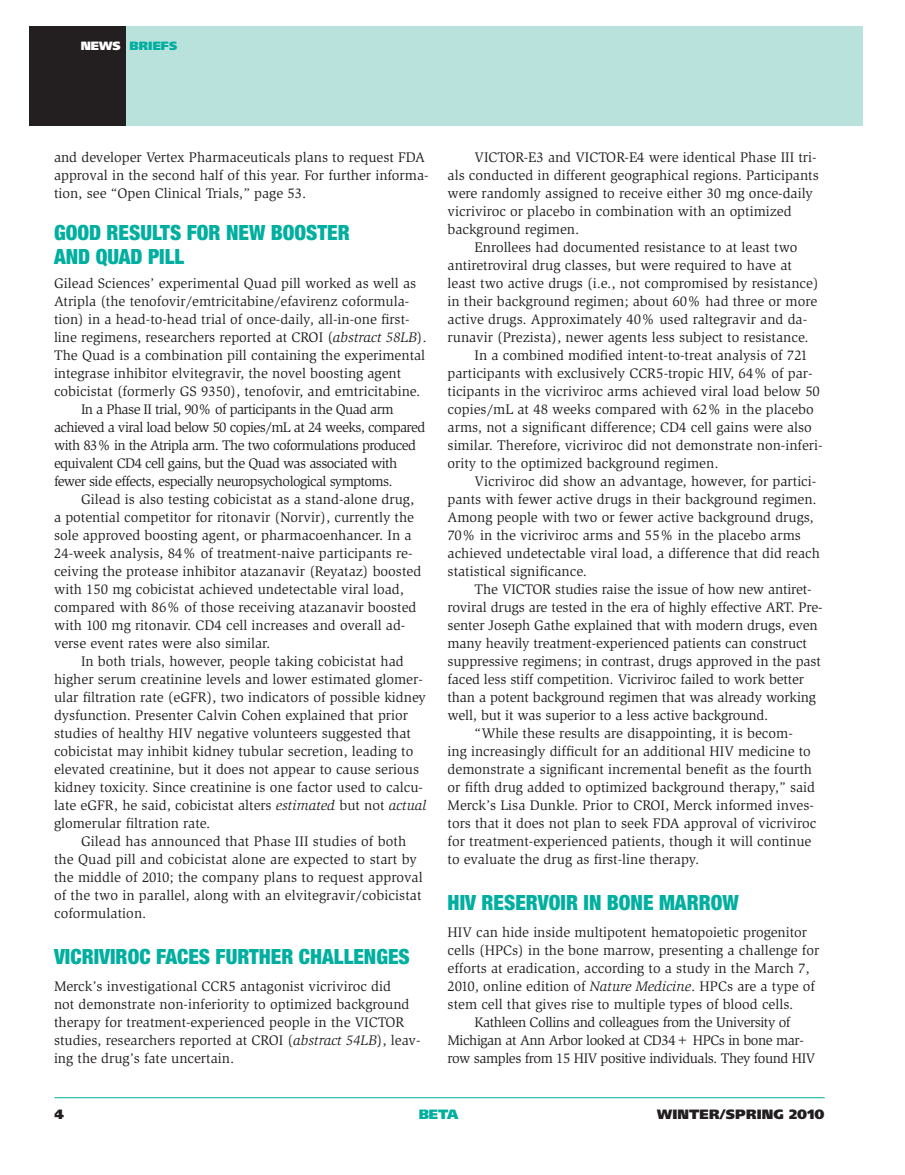
<style>
.page{position:relative;width:905px;height:1175px;background:#fff}
.page>*{position:absolute;margin:0;border:0;box-sizing:border-box;transform-origin:0 0}
.t1{font:900 condensed 21px/24px "Helvetica Neue";color:#00af9f}
.t2{font:14.25px/18px "Slimbach";color:#231f20}
.t3{font:14.25px "Slimbach";letter-spacing:-.04em;color:#231f20}
.t4{font:14.25px "Slimbach";letter-spacing:-.03em;color:#231f20}
.t5{font:900 13.5px "Frutiger";letter-spacing:.01em;color:#231f20}
.t6{font:900 13.5px "Frutiger";color:#00af9f}
.t7{font:900 12px "Frutiger";color:#00af9f}
.s1{color:#fff}
.s2{font-style:italic}
</style>
<div class="page">
<div style="left:30px;top:27px;width:96px;height:99px;background:#231f20"></div>
<div style="left:126px;top:27px;width:736px;height:99px;background:#b9e2dd"></div>
<hr style="left:54px;top:1097px;width:770px;height:1px;background:#00af9f">
<p class="t7" style="left:81px;top:38px;width:98px"><span class="s1">NEWS</span> BRIEFS</p>
<p class="t2" style="left:54px;top:149px;width:376px">and developer Vertex Pharmaceuticals plans to request FDA approval in the second half of this year. For further informa&shy;tion, see “Open Clinical Trials,” page 53.</p>
<h1 class="t1" style="left:54px;top:220px;width:296px">GOOD RESULTS FOR NEW BOOSTER<br>AND QUAD PILL</h1>
<p class="t2" style="left:54px;top:275px;width:363px">Gilead Sciences’ experimental Quad pill worked as well as</p>
<p class="t2" style="left:54px;top:293px;width:357px">Atripla (the tenofovir/emtricitabine/efavirenz coformula-</p>
<p class="t2" style="left:54px;top:311px;width:357px">tion) in a head-to-head trial of once-daily, all-in-one first-</p>
<p class="t2" style="left:54px;top:329px;width:374px">line regimens, researchers reported at CROI (<span class="s2">abstract 58LB</span>).</p>
<p class="t2" style="left:54px;top:347px;width:372px">The Quad is a combination pill containing the experimental</p>
<p class="t2" style="left:54px;top:365px;width:349px">integrase inhibitor elvitegravir, the novel boosting agent</p>
<p class="t2" style="left:54px;top:382px;width:368px">cobicistat (formerly GS 9350), tenofovir, and emtricitabine.</p>
<p class="t3" style="left:81px;top:401px;width:314px">In a Phase II trial, 90% of participants in the Quad arm</p>
<p class="t3" style="left:54px;top:419px;width:373px">achieved a viral load below 50 copies/mL at 24 weeks, compared</p>
<p class="t3" style="left:54px;top:437px;width:363px">with 83% in the Atripla arm. The two coformulations produced</p>
<p class="t3" style="left:54px;top:455px;width:345px">equivalent CD4 cell gains, but the Quad was associated with</p>
<p class="t3" style="left:54px;top:473px;width:340px">fewer side effects, especially neuropsychological symptoms.</p>
<p class="t2" style="left:81px;top:490px;width:334px">Gilead is also testing cobicistat as a stand-alone drug,</p>
<p class="t2" style="left:54px;top:508px;width:361px">a potential competitor for ritonavir (Norvir), currently the</p>
<p class="t2" style="left:54px;top:526px;width:359px">sole approved boosting agent, or pharmacoenhancer. In a</p>
<p class="t2" style="left:54px;top:544px;width:360px">24-week analysis, 84% of treatment-naive participants re-</p>
<p class="t2" style="left:54px;top:562px;width:369px">ceiving the protease inhibitor atazanavir (Reyataz) boosted</p>
<p class="t2" style="left:54px;top:580px;width:351px">with 150 mg cobicistat achieved undetectable viral load,</p>
<p class="t2" style="left:54px;top:598px;width:364px">compared with 86% of those receiving atazanavir boosted</p>
<p class="t2" style="left:54px;top:616px;width:353px">with 100 mg ritonavir. CD4 cell increases and overall ad-</p>
<p class="t2" style="left:54px;top:634px;width:218px">verse event rates were also similar.</p>
<p class="t2" style="left:81px;top:652px;width:324px">In both trials, however, people taking cobicistat had</p>
<p class="t2" style="left:54px;top:670px;width:370px">higher serum creatinine levels and lower estimated glomer-</p>
<p class="t2" style="left:54px;top:688px;width:373px">ular filtration rate (eGFR), two indicators of possible kidney</p>
<p class="t2" style="left:54px;top:706px;width:355px">dysfunction. Presenter Calvin Cohen explained that prior</p>
<p class="t2" style="left:54px;top:724px;width:358px">studies of healthy HIV negative volunteers suggested that</p>
<p class="t2" style="left:54px;top:742px;width:361px">cobicistat may inhibit kidney tubular secretion, leading to</p>
<p class="t2" style="left:54px;top:760px;width:366px">elevated creatinine, but it does not appear to cause serious</p>
<p class="t2" style="left:54px;top:778px;width:370px">kidney toxicity. Since creatinine is one factor used to calcu-</p>
<p class="t2" style="left:54px;top:796px;width:374px">late eGFR, he said, cobicistat alters <span class="s2">estimated</span> but not <span class="s2">actual</span></p>
<p class="t2" style="left:54px;top:814px;width:158px">glomerular filtration rate.</p>
<p class="t2" style="left:81px;top:832px;width:326px">Gilead has announced that Phase III studies of both</p>
<p class="t2" style="left:54px;top:850px;width:364px">the Quad pill and cobicistat alone are expected to start by</p>
<p class="t2" style="left:54px;top:868px;width:370px">the middle of 2010; the company plans to request approval</p>
<p class="t2" style="left:54px;top:886px;width:369px">of the two in parallel, along with an elvitegravir/cobicistat</p>
<p class="t2" style="left:54px;top:904px;width:94px">coformulation.</p>
<h1 class="t1" style="left:54px;top:943px;width:357px">VICRIVIROC FACES FURTHER CHALLENGES</h1>
<p class="t2" style="left:54px;top:977px;width:368px">Merck’s investigational CCR5 antagonist vicriviroc did<br>not demonstrate non-inferiority to optimized background therapy for treatment-experienced people in the VICTOR studies, researchers reported at CROI (<span class="s2">abstract 54LB</span>), leav&shy;ing the drug’s fate uncertain.</p>
<p class="t2" style="left:447px;top:149px;width:372px;text-indent:27px">VICTOR-E3 and VICTOR-E4 were identical Phase III tri&shy;als conducted in different geographical regions. Participants were randomly assigned to receive either 30 mg once-daily vicriviroc or placebo in combination with an optimized background regimen.</p>
<p class="t2" style="left:474px;top:238px;width:324px">Enrollees had documented resistance to at least two</p>
<p class="t2" style="left:447px;top:256px;width:346px">antiretroviral drug classes, but were required to have at</p>
<p class="t2" style="left:447px;top:274px;width:372px">least two active drugs (i.e., not compromised by resistance)</p>
<p class="t2" style="left:447px;top:292px;width:371px">in their background regimen; about 60% had three or more</p>
<p class="t2" style="left:447px;top:310px;width:361px">active drugs. Approximately 40% used raltegravir and da-</p>
<p class="t2" style="left:447px;top:328px;width:362px">runavir (Prezista), newer agents less subject to resistance.</p>
<p class="t2" style="left:474px;top:346px;width:335px">In a combined modified intent-to-treat analysis of 721</p>
<p class="t2" style="left:447px;top:364px;width:366px">participants with exclusively CCR5-tropic HIV, 64% of par-</p>
<p class="t2" style="left:447px;top:382px;width:374px">ticipants in the vicriviroc arms achieved viral load below 50</p>
<p class="t2" style="left:447px;top:400px;width:367px">copies/mL at 48 weeks compared with 62% in the placebo</p>
<p class="t2" style="left:447px;top:418px;width:366px">arms, not a significant difference; CD4 cell gains were also</p>
<p class="t2" style="left:447px;top:436px;width:376px">similar. Therefore, vicriviroc did not demonstrate non-inferi-</p>
<p class="t2" style="left:447px;top:454px;width:272px">ority to the optimized background regimen.</p>
<p class="t2" style="left:474px;top:472px;width:343px">Vicriviroc did show an advantage, however, for partici-</p>
<p class="t2" style="left:447px;top:490px;width:370px">pants with fewer active drugs in their background regimen.</p>
<p class="t2" style="left:447px;top:508px;width:368px">Among people with two or fewer active background drugs,</p>
<p class="t2" style="left:447px;top:526px;width:355px">70% in the vicriviroc arms and 55% in the placebo arms</p>
<p class="t2" style="left:447px;top:544px;width:374px">achieved undetectable viral load, a difference that did reach</p>
<p class="t2" style="left:447px;top:562px;width:141px">statistical significance.</p>
<p class="t2" style="left:474px;top:580px;width:338px">The VICTOR studies raise the issue of how new antiret-</p>
<p class="t2" style="left:447px;top:598px;width:376px">roviral drugs are tested in the era of highly effective ART. Pre-</p>
<p class="t2" style="left:447px;top:616px;width:371px">senter Joseph Gathe explained that with modern drugs, even</p>
<p class="t2" style="left:447px;top:634px;width:361px">many heavily treatment-experienced patients can construct</p>
<p class="t2" style="left:447px;top:652px;width:375px">suppressive regimens; in contrast, drugs approved in the past</p>
<p class="t2" style="left:447px;top:670px;width:358px">faced less stiff competition. Vicriviroc failed to work better</p>
<p class="t2" style="left:447px;top:688px;width:370px">than a potent background regimen that was already working</p>
<p class="t2" style="left:447px;top:706px;width:322px">well, but it was superior to a less active background.</p>
<p class="t2" style="left:474px;top:724px;width:320px">“While these results are disappointing, it is becom-</p>
<p class="t2" style="left:447px;top:742px;width:365px">ing increasingly difficult for an additional HIV medicine to</p>
<p class="t2" style="left:447px;top:760px;width:366px">demonstrate a significant incremental benefit as the fourth</p>
<p class="t2" style="left:447px;top:778px;width:369px">or fifth drug added to optimized background therapy,” said</p>
<p class="t2" style="left:447px;top:796px;width:368px">Merck’s Lisa Dunkle. Prior to CROI, Merck informed inves-</p>
<p class="t2" style="left:447px;top:814px;width:370px">tors that it does not plan to seek FDA approval of vicriviroc</p>
<p class="t2" style="left:447px;top:832px;width:365px">for treatment-experienced patients, though it will continue</p>
<p class="t2" style="left:447px;top:850px;width:253px">to evaluate the drug as first-line therapy.</p>
<h1 class="t1" style="left:447px;top:889px;width:293px">HIV RESERVOIR IN BONE MARROW</h1>
<p class="t2" style="left:447px;top:923px;width:361px">HIV can hide inside multipotent hematopoietic progenitor</p>
<p class="t2" style="left:447px;top:941px;width:373px">cells (HPCs) in the bone marrow, presenting a challenge for</p>
<p class="t2" style="left:447px;top:959px;width:363px">efforts at eradication, according to a study in the March 7,</p>
<p class="t2" style="left:447px;top:977px;width:369px">2010, online edition of <span class="s2">Nature Medicine</span>. HPCs are a type of</p>
<p class="t2" style="left:447px;top:995px;width:347px">stem cell that gives rise to multiple types of blood cells.</p>
<p class="t4" style="left:474px;top:1013px;width:317px">Kathleen Collins and colleagues from the University of</p>
<p class="t4" style="left:447px;top:1031px;width:358px">Michigan at Ann Arbor looked at CD34+ HPCs in bone mar-</p>
<p class="t4" style="left:447px;top:1049px;width:369px">row samples from 15 HIV positive individuals. They found HIV</p>
<p class="t5" style="left:54px;top:1106px;width:11px">4</p>
<p class="t6" style="left:419px;top:1106px;width:41px">BETA</p>
<p class="t5" style="left:657px;top:1106px;width:169px">WINTER/SPRING 2010</p>
</div>
